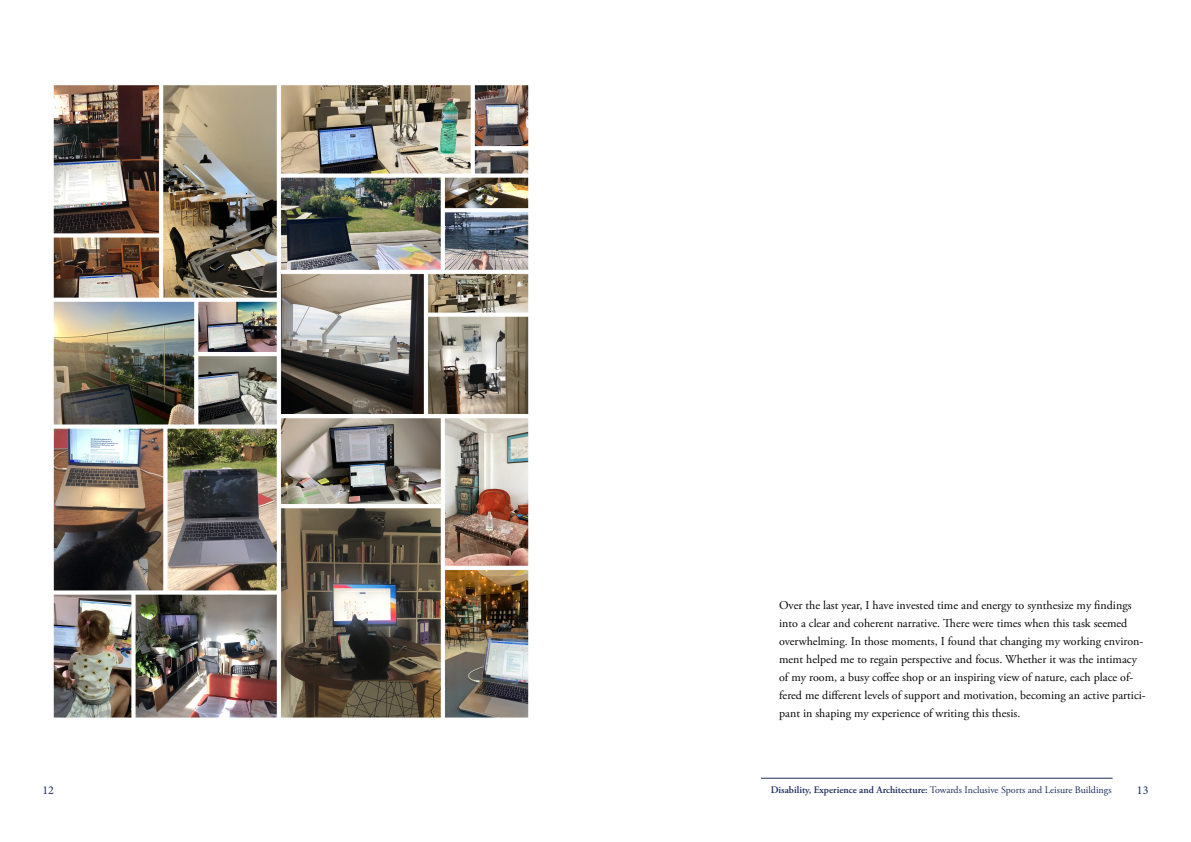
<style>
.page{position:relative;width:1191px;height:842px;background:#fff}
.page>*{position:absolute;margin:0;border:0;box-sizing:border-box;transform-origin:0 0}
.Text{font:12px/18px "Adobe Garamond Pro";color:#040503}
.t1{font:12px "Minion Pro";color:#1d2c5b}
.t2{font:10px "Adobe Garamond Pro";color:#1d2c5b}
.s1{font-weight:600}
</style>
<div class="page">
<hr style="left:761px;top:778px;width:351px;height:1px;background:#1d2c5b">
<img style="left:53px;top:85px;width:476px;height:633px">
<p class="Text" style="left:779px;top:596px;width:368px">Over the last year, I have invested time and energy to synthesize my findings into a clear and coherent narrative. There were times when this task seemed overwhelming. In those moments, I found that changing my working environ&shy;ment helped me to regain perspective and focus. Whether it was the intimacy of my room, a busy coffee shop or an inspiring view of nature, each place of&shy;fered me different levels of support and motivation, becoming an active partici&shy;pant in shaping my experience of writing this thesis.</p>
<p class="t1" style="left:43px;top:782px;width:13px">12</p>
<p class="t2" style="left:771px;top:784px;width:342px"><span class="s1">Disability, Experience and Architecture:</span> Towards Inclusive Sports and Leisure Buildings</p>
<p class="t1" style="left:1137px;top:782px;width:13px">13</p>
</div>
